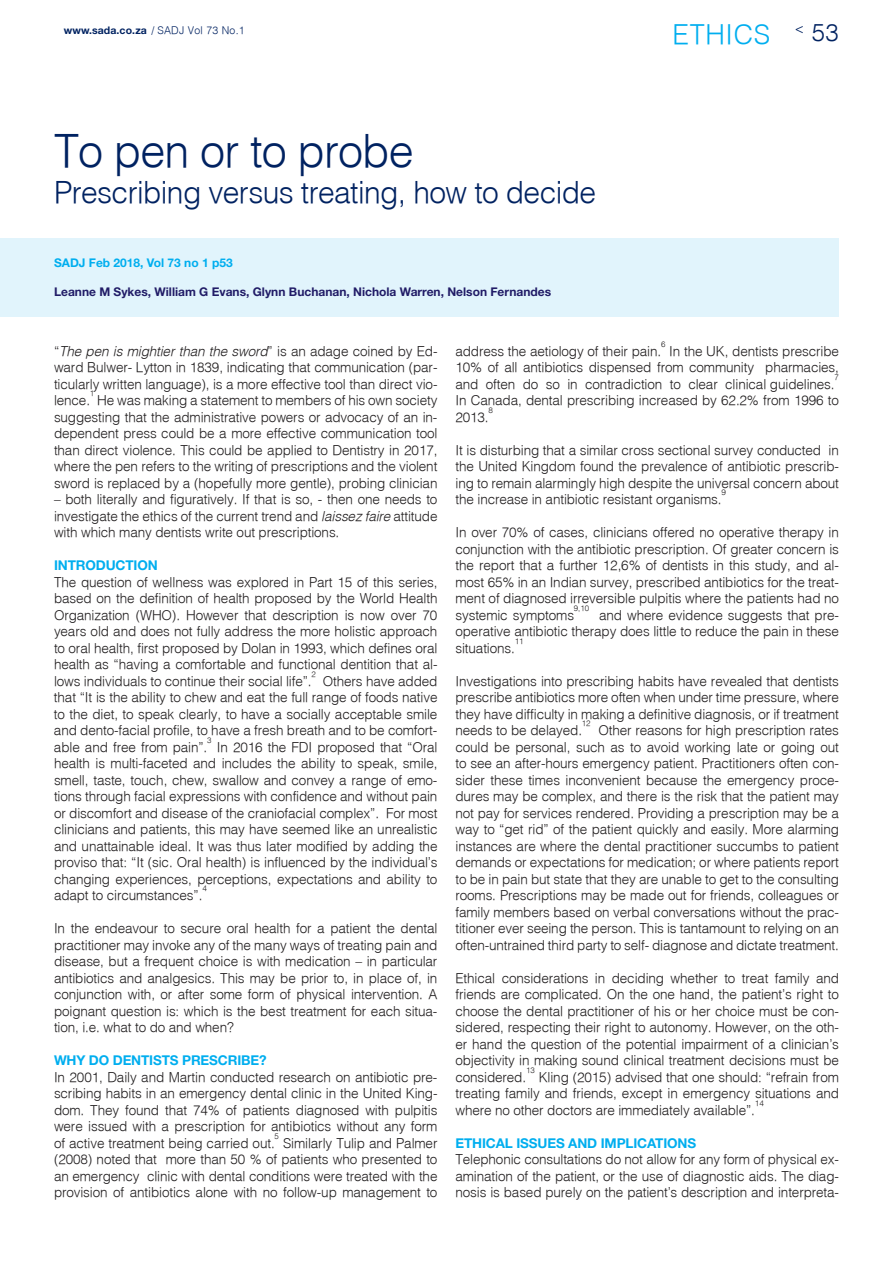
<style>
.page{position:relative;width:893px;height:1263px;background:#fff}
.page>*{position:absolute;margin:0;border:0;box-sizing:border-box;transform-origin:0 0}
.t1{font:300 45px "Helvetica";letter-spacing:-.02em;color:#002261}
.t2{font:300 30px "Helvetica";letter-spacing:-.02em;color:#002261}
.t3{font:300 27px "Helvetica";letter-spacing:.025em;color:#00aeef}
.t4{font:300 24px "Helvetica";color:#002261}
.t5{font:300 13.95px "Helvetica";color:#002261}
.t6{font:300 13.5px/16.5px "Helvetica";letter-spacing:-.01em;color:#201d1e;text-align:justify}
.t7{font:700 13.5px "Helvetica Neue LT Std";letter-spacing:-.01em;color:#00aeef}
.t8{font:700 12px "Helvetica Neue LT Std";color:#211c67}
.t9{font:700 12px "Helvetica Neue LT Std";color:#00aeef}
.t10{font:700 10.5px "Helvetica Neue LT Std";letter-spacing:.01em;color:#002261}
.t11{font:300 7.8px "Helvetica";color:#201d1e}
.t12{font:300 7.8px "Helvetica";color:#201d1e;scale:1.04 1}
.s1{font-family:"Helvetica";font-weight:300}
.s2{font-style:italic}
</style>
<div class="page">
<div style="left:0;top:238px;width:839px;height:78px;background:#e1f4fc"></div>
<p class="t10" style="left:64px;top:23px;width:183px">www.sada.co.za <span class="s1">/ SADJ Vol 73 No.1</span></p>
<h1 class="t1" style="left:54px;top:123px;width:361px">To pen or to probe</h1>
<h2 class="t2" style="left:54px;top:174px;width:544px">Prescribing versus treating, how to decide</h2>
<p class="t9" style="left:54px;top:255px;width:180px">SADJ Feb 2018, Vol 73 no 1 p53</p>
<p class="t8" style="left:54px;top:284px;width:499px">Leanne M Sykes, William G Evans, Glynn Buchanan, Nichola Warren, Nelson Fernandes</p>
<h3 class="t3" style="left:673px;top:18px;width:99px">ETHICS</h3>
<h3 class="t4" style="left:812px;top:18px;width:29px">53</h3>
<p class="t5" style="left:795px;top:20px;width:11px">&lt;</p>
<p class="t6" style="left:54px;top:342px;width:385px">“<span class="s2">The pen is mightier than the sword</span>” is an adage coined by Ed&shy;ward Bulwer- Lytton in 1839, indicating that communication (par&shy;ticularly written language), is a more effective tool than direct vio&shy;lence.</p>
<p class="t11" style="left:90px;top:388px;width:6px">1</p>
<p class="t6" style="left:54px;top:392px;width:385px;text-indent:43px">He was making a statement to members of his own society suggesting that the administrative powers or advocacy of an in&shy;dependent press could be a more effective communication tool than direct violence. This could be applied to Dentistry in 2017, where the pen refers to the writing of prescriptions and the violent sword is replaced by a (hopefully more gentle), probing clinician</p>
<p class="t6" style="left:54px;top:491px;width:385px">– both literally and figuratively. If that is so, - then one needs to investigate the ethics of the current trend and <span class="s2">laissez faire</span> attitude with which many dentists write out prescriptions.</p>
<p class="t7" style="left:54px;top:557px;width:105px">INTRODUCTION</p>
<p class="t6" style="left:54px;top:573px;width:385px">The question of wellness was explored in Part 15 of this series, based on the definition of health proposed by the World Health Organization (WHO). However that description is now over 70 years old and does not fully address the more holistic approach to oral health, first proposed by Dolan in 1993, which defines oral health as “having a comfortable and functional dentition that al&shy;lows individuals to continue their social life”.<sup>2</sup> Others have added that “It is the ability to chew and eat the full range of foods native to the diet, to speak clearly, to have a socially acceptable smile and dento-facial profile, to have a fresh breath and to be comfort&shy;able and free from pain”.</p>
<p class="t11" style="left:207px;top:735px;width:6px">3</p>
<p class="t6" style="left:54px;top:738px;width:385px;text-indent:163px">In 2016 the FDI proposed that “Oral health is multi-faceted and includes the ability to speak, smile, smell, taste, touch, chew, swallow and convey a range of emo&shy;tions through facial expressions with confidence and without pain or discomfort and disease of the craniofacial complex”. For most clinicians and patients, this may have seemed like an unrealistic and unattainable ideal. It was thus later modified by adding the proviso that: “It (sic. Oral health) is influenced by the individual’s changing experiences, perceptions, expectations and ability to adapt to circumstances”.</p>
<p class="t12" style="left:202px;top:883px;width:6px">4</p>
<p class="t6" style="left:54px;top:920px;width:385px">In the endeavour to secure oral health for a patient the dental practitioner may invoke any of the many ways of treating pain and disease, but a frequent choice is with medication – in particular antibiotics and analgesics. This may be prior to, in place of, in conjunction with, or after some form of physical intervention. A poignant question is: which is the best treatment for each situa&shy;tion, i.e. what to do and when?</p>
<p class="t7" style="left:54px;top:1052px;width:214px">WHY DO DENTISTS PRESCRIBE?</p>
<p class="t6" style="left:54px;top:1068px;width:385px">In 2001, Daily and Martin conducted research on antibiotic pre&shy;scribing habits in an emergency dental clinic in the United King&shy;dom. They found that 74% of patients diagnosed with pulpitis were issued with a prescription for antibiotics without any form of active treatment being carried out.</p>
<p class="t11" style="left:275px;top:1131px;width:6px">5</p>
<p class="t6" style="left:54px;top:1134px;width:385px;text-indent:229px">Similarly Tulip and Palmer (2008) noted that more than 50 % of patients who presented to an emergency clinic with dental conditions were treated with the provision of antibiotics alone with no follow-up management to</p>
<p class="t11" style="left:661px;top:339px;width:6px">6</p>
<p class="t6" style="left:455px;top:342px;width:385px;text-indent:214px">In the UK, dentists prescribe 10% of all antibiotics dispensed from community pharmacies, and often do so in contradiction to clear clinical guidelines.</p>
<p class="t6" style="left:455px;top:342px;width:207px">address the aetiology of their pain.</p>
<p class="t11" style="left:835px;top:372px;width:6px">7</p>
<p class="t6" style="left:455px;top:392px;width:385px">In Canada, dental prescribing increased by 62.2% from 1996 to<br>2013.</p>
<p class="t12" style="left:489px;top:405px;width:6px">8</p>
<p class="t6" style="left:455px;top:441px;width:385px">It is disturbing that a similar cross sectional survey conducted in the United Kingdom found the prevalence of antibiotic prescrib&shy;ing to remain alarmingly high despite the universal concern about the increase in antibiotic resistant organisms.</p>
<p class="t12" style="left:721px;top:487px;width:6px">9</p>
<p class="t6" style="left:455px;top:524px;width:385px">In over 70% of cases, clinicians offered no operative therapy in conjunction with the antibiotic prescription. Of greater concern is the report that a further 12,6% of dentists in this study, and al&shy;most 65% in an Indian survey, prescribed antibiotics for the treat&shy;ment of diagnosed irreversible pulpitis where the patients had no systemic symptoms<sup>9,10</sup> and where evidence suggests that pre&shy;operative antibiotic therapy does little to reduce the pain in these situations.</p>
<p class="t12" style="left:515px;top:636px;width:10px">11</p>
<p class="t6" style="left:455px;top:672px;width:385px">Investigations into prescribing habits have revealed that dentists prescribe antibiotics more often when under time pressure, where they have difficulty in making a definitive diagnosis, or if treatment needs to be delayed.<sup>12</sup> Other reasons for high prescription rates could be personal, such as to avoid working late or going out to see an after-hours emergency patient. Practitioners often con&shy;sider these times inconvenient because the emergency proce&shy;dures may be complex, and there is the risk that the patient may not pay for services rendered. Providing a prescription may be a way to “get rid” of the patient quickly and easily. More alarming instances are where the dental practitioner succumbs to patient demands or expectations for medication; or where patients report to be in pain but state that they are unable to get to the consulting rooms. Prescriptions may be made out for friends, colleagues or family members based on verbal conversations without the prac&shy;titioner ever seeing the person. This is tantamount to relying on an often-untrained third party to self- diagnose and dictate treatment.</p>
<p class="t6" style="left:455px;top:969px;width:385px">Ethical considerations in deciding whether to treat family and friends are complicated. On the one hand, the patient’s right to choose the dental practitioner of his or her choice must be con&shy;sidered, respecting their right to autonomy. However, on the oth&shy;er hand the question of the potential impairment of a clinician’s objectivity in making sound clinical treatment decisions must be considered.</p>
<p class="t11" style="left:526px;top:1065px;width:10px">13</p>
<p class="t6" style="left:455px;top:1068px;width:385px;text-indent:83px">Kling (2015) advised that one should: “refrain from treating family and friends, except in emergency situations and where no other doctors are immediately available”.</p>
<p class="t12" style="left:755px;top:1098px;width:10px">14</p>
<p class="t7" style="left:455px;top:1134px;width:242px">ETHICAL ISSUES AND IMPLICATIONS</p>
<p class="t6" style="left:455px;top:1151px;width:385px">Telephonic consultations do not allow for any form of physical ex&shy;amination of the patient, or the use of diagnostic aids. The diag&shy;nosis is based purely on the patient’s description and interpreta-</p>
</div>
